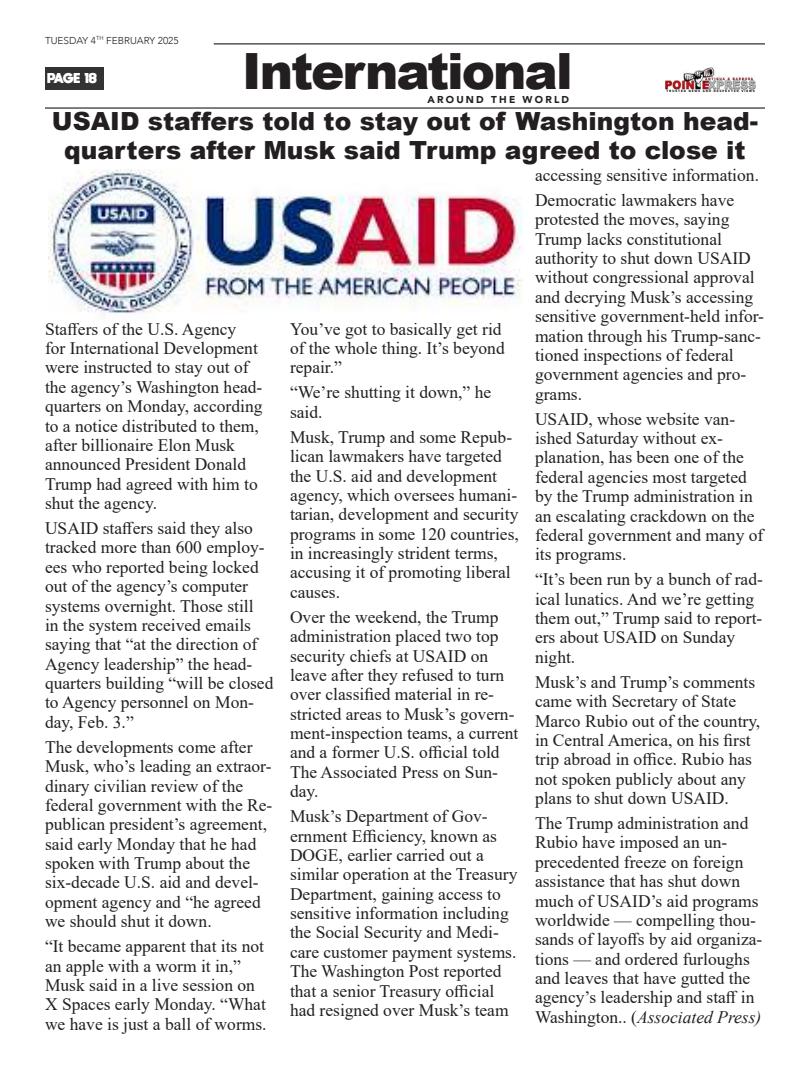
<style>
.page{position:relative;width:810px;height:1080px;background:#fff}
.page>*{position:absolute;margin:0;border:0;box-sizing:border-box;transform-origin:0 0}
.t1{font:900 50px "Arial";letter-spacing:-.04em;color:#231f20}
.t2{font:900 25px/28.8px "Arial";color:#231f20;text-align:center}
.t3{font:17.5px/19.4px "Times New Roman";color:#231f20}
.t4{font:300 10px "Avenir";color:#231f20}
.t5{font:900 10px "Avenir";letter-spacing:.22em;color:#231f20}
.t6{font:800 10px "moon get";letter-spacing:-.055em;color:#fff}
.s1{font-style:italic}
</style>
<div class="page">
<hr style="left:214px;top:43px;width:551px;height:2px;background:#333">
<div style="left:45px;top:67px;width:58px;height:22px;background:#333"></div>
<img style="left:665px;top:67px;width:91px;height:25px">
<hr style="left:45px;top:107px;width:720px;height:2px;background:#333">
<img style="left:48px;top:170px;width:474px;height:143px">
<p class="t4" style="left:45px;top:34px;width:135px">TUESDAY 4<sup>TH</sup> FEBRUARY 2025</p>
<p class="t6" style="left:47px;top:71px;width:51px">PAGE 18</p>
<h1 class="t1" style="left:242px;top:35px;width:332px">International</h1>
<p class="t5" style="left:428px;top:90px;width:143px">AROUND THE WORLD</p>
<h2 class="t2" style="left:52px;top:106px;width:708px">USAID staffers told to stay out of Washington head&shy;quarters after Musk said Trump agreed to close it</h2>
<p class="t3" style="left:45px;top:319px;width:219px">Staffers of the U.S. Agency<br>for International Development were instructed to stay out of the agency’s Washington head&shy;quarters on Monday, according to a notice distributed to them, after billionaire Elon Musk announced President Donald<br>Trump had agreed with him to shut the agency.</p>
<p class="t3" style="left:45px;top:518px;width:230px">USAID staffers said they also tracked more than 600 employ&shy;ees who reported being locked out of the agency’s computer systems overnight. Those still<br>in the system received emails saying that “at the direction of<br>Agency leadership” the head&shy;quarters building “will be closed to Agency personnel on Mon&shy;day, Feb. 3.”</p>
<p class="t3" style="left:45px;top:737px;width:229px">The developments come after<br>Musk, who’s leading an extraor&shy;dinary civilian review of the federal government with the Re&shy;publican president’s agreement, said early Monday that he had spoken with Trump about the six-decade U.S. aid and devel&shy;opment agency and “he agreed we should shut it down.</p>
<p class="t3" style="left:45px;top:936px;width:223px">“It became apparent that its not an apple with a worm it in,”<br>Musk said in a live session on<br>X Spaces early Monday. “What we have is just a ball of worms.</p>
<p class="t3" style="left:290px;top:319px;width:216px">You’ve got to basically get rid of the whole thing. It’s beyond repair.”</p>
<p class="t3" style="left:290px;top:382px;width:203px">“We’re shutting it down,” he said.</p>
<p class="t3" style="left:290px;top:427px;width:230px">Musk, Trump and some Repub&shy;lican lawmakers have targeted the U.S. aid and development agency, which oversees humani&shy;tarian, development and security programs in some 120 countries, in increasingly strident terms, accusing it of promoting liberal causes.</p>
<p class="t3" style="left:290px;top:607px;width:230px">Over the weekend, the Trump administration placed two top security chiefs at USAID on leave after they refused to turn over classified material in re&shy;stricted areas to Musk’s govern&shy;ment-inspection teams, a current and a former U.S. official told<br>The Associated Press on Sun&shy;day.</p>
<p class="t3" style="left:290px;top:806px;width:229px">Musk’s Department of Gov&shy;ernment Efficiency, known as<br>DOGE, earlier carried out a similar operation at the Treasury<br>Department, gaining access to sensitive information including the Social Security and Medi&shy;care customer payment systems.<br>The Washington Post reported that a senior Treasury official had resigned over Musk’s team</p>
<p class="t3" style="left:535px;top:162px;width:226px;line-height:25px">accessing sensitive information.<br>Democratic lawmakers have</p>
<p class="t3" style="left:535px;top:209px;width:231px">protested the moves, saying<br>Trump lacks constitutional authority to shut down USAID without congressional approval and decrying Musk’s accessing sensitive government-held infor&shy;mation through his Trump-sanc&shy;tioned inspections of federal government agencies and pro&shy;grams.</p>
<p class="t3" style="left:535px;top:409px;width:230px">USAID, whose website van&shy;ished Saturday without ex&shy;planation, has been one of the federal agencies most targeted by the Trump administration in an escalating crackdown on the federal government and many of its programs.</p>
<p class="t3" style="left:535px;top:569px;width:229px">“It’s been run by a bunch of rad&shy;ical lunatics. And we’re getting them out,” Trump said to report&shy;ers about USAID on Sunday night.</p>
<p class="t3" style="left:535px;top:672px;width:227px">Musk’s and Trump’s comments came with Secretary of State<br>Marco Rubio out of the country, in Central America, on his first trip abroad in office. Rubio has not spoken publicly about any plans to shut down USAID.</p>
<p class="t3" style="left:535px;top:813px;width:229px">The Trump administration and<br>Rubio have imposed an un&shy;precedented freeze on foreign assistance that has shut down much of USAID’s aid programs worldwide — compelling thou&shy;sands of layoffs by aid organiza&shy;tions — and ordered furloughs and leaves that have gutted the agency’s leadership and staff in<br>Washington.. (<span class="s1">Associated Press)</span></p>
</div>
